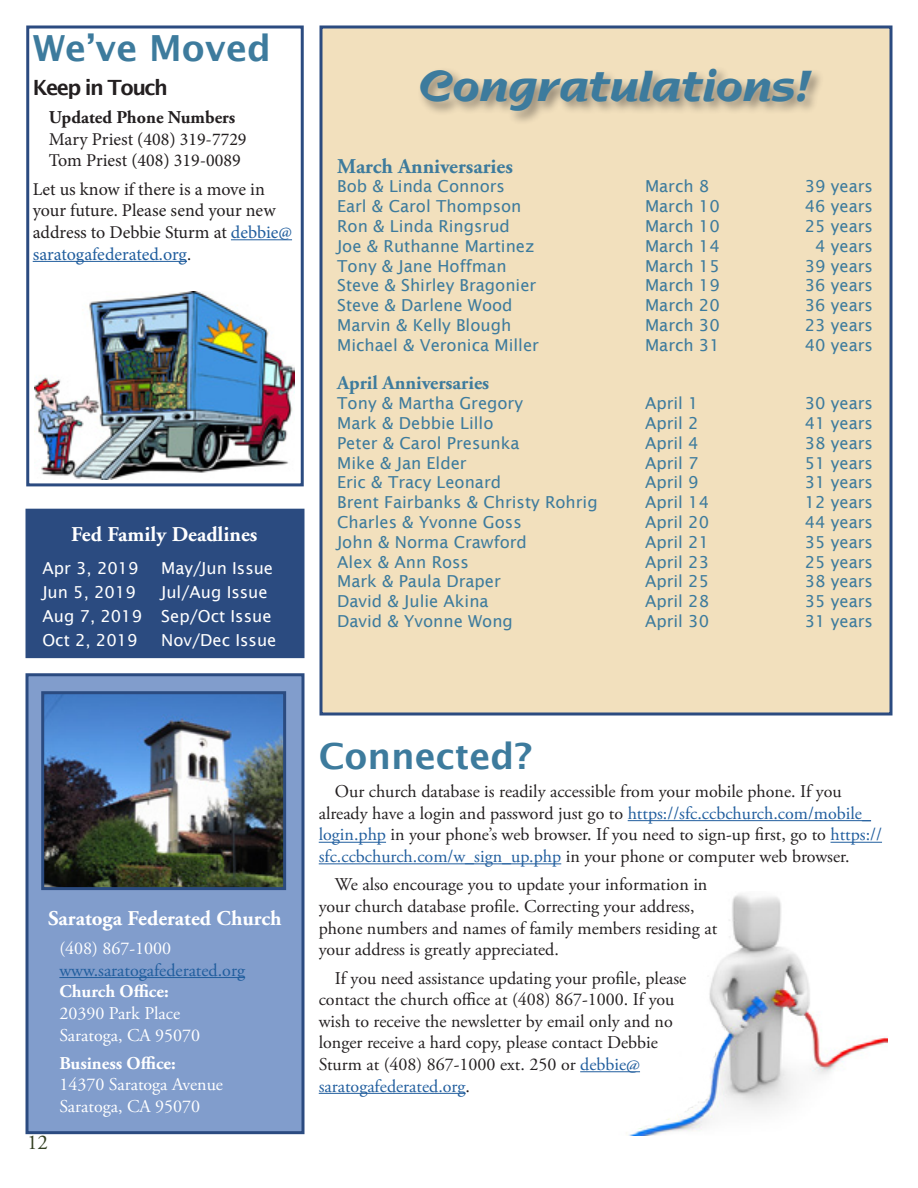
<style>
.page{position:relative;width:918px;height:1188px;background:#fff}
.page>*{position:absolute;margin:0;border:0;box-sizing:border-box;transform-origin:0 0}
.t1{font:700 45px "Nadianne";color:#3d7b9d}
.t2{font:600 36px "Lucida Sans";color:#3d7b9d}
.t3{font:700 21px "Adobe Garamond";color:#fff}
.t4{font:700 21px "Adobe Garamond Pro";color:#3d7b9d}
.t5{font:600 21px "Lucida Sans";letter-spacing:-.075em;color:#231f20}
.t6{font:21px "Adobe Garamond Pro";color:#323f21}
.t7{font:700 19.5px "Adobe Garamond Pro";color:#3d7b9d}
.t8{font:18px/21.6px "Adobe Garamond Pro";color:#231f20}
.t9{font:18px/21.6px "Minion Pro";color:#231f20}
.t10{font:18px/21.6px "Adobe Garamond Pro";color:#fff}
.t11{font:700 18px "Adobe Garamond Pro";color:#fff}
.t12{font:18px "Adobe Garamond Pro";color:#215e9e}
.t13{font:700 18px "Adobe Garamond Pro";color:#231f20}
.t14{font:16.5px "Lucida Sans";color:#3d7b9d}
.t15{font:16.5px/24px "Lucida Sans";color:#fff}
.s1{color:#215e9e}
</style>
<div class="page">
<hr style="left:628px;top:820px;width:243px;height:1px;background:#215e9e">
<hr style="left:319px;top:842px;width:67px;height:1px;background:#215e9e">
<hr style="left:831px;top:842px;width:51px;height:1px;background:#215e9e">
<hr style="left:319px;top:863px;width:242px;height:1px;background:#215e9e">
<hr style="left:580px;top:1071px;width:60px;height:1px;background:#215e9e">
<hr style="left:319px;top:1093px;width:147px;height:1px;background:#215e9e">
<img style="left:618px;top:894px;width:270px;height:241px">
<div style="left:26px;top:673px;width:278px;height:461px;background:#819dcc;border:3px solid #2b4b80"></div>
<div style="left:26px;top:509px;width:278px;height:149px;background:#2b4b80"></div>
<div style="left:320px;top:26px;width:572px;height:690px;background:#f2e0bd;border:3px solid #2b4b80"></div>
<img style="left:45px;top:695px;width:237px;height:191px">
<div style="left:41px;top:691px;width:245px;height:199px;border:3px solid #2b4b80"></div>
<div style="left:26px;top:26px;width:278px;height:460px;border:3px solid #2b4b80"></div>
<hr style="left:59px;top:977px;width:186px;height:1px;background:#215e9e">
<hr style="left:231px;top:239px;width:61px;height:1px;background:#215e9e">
<hr style="left:33px;top:261px;width:154px;height:1px;background:#215e9e">
<div style="left:417px;top:66px;width:408px;height:58px;background:#231f20;opacity:.45"></div>
<img style="left:35px;top:292px;width:259px;height:188px">
<h2 class="t2" style="left:33px;top:28px;width:240px">We’ve Moved</h2>
<p class="t5" style="left:33px;top:75px;width:137px">Keep in Touch</p>
<p class="t13" style="left:49px;top:107px;width:188px">Updated Phone Numbers</p>
<p class="t9" style="left:49px;top:128px;width:199px">Mary Priest (408) 319-7729<br>Tom Priest (408) 319-0089</p>
<p class="t9" style="left:33px;top:178px;width:261px">Let us know if there is a move in your future. Please send your new address to Debbie Sturm at <span class="s1">debbie@ saratogafederated.org</span>.</p>
<p class="t3" style="left:71px;top:523px;width:188px">Fed Family Deadlines</p>
<p class="t15" style="left:42px;top:556px;width:98px">Apr 3, 2019</p>
<p class="t15" style="left:161px;top:556px;width:113px">May/Jun Issue</p>
<p class="t15" style="left:42px;top:580px;width:95px">Jun 5, 2019</p>
<p class="t15" style="left:42px;top:580px;width:231px;text-indent:119px">Jul/Aug Issue<br>Aug 7, 2019 Sep/Oct Issue<br>Oct 2, 2019</p>
<p class="t15" style="left:161px;top:628px;width:117px">Nov/Dec Issue</p>
<h1 class="t1" style="left:418px;top:58px;width:394px">Congratulations!</h1>
<p class="t4" style="left:337px;top:154px;width:177px">March Anniversaries</p>
<p class="t14" style="left:337px;top:177px;width:169px">Bob &amp; Linda Connors</p>
<p class="t14" style="left:645px;top:177px;width:66px">March 8</p>
<p class="t14" style="left:805px;top:177px;width:70px">39 years</p>
<p class="t14" style="left:337px;top:197px;width:186px">Earl &amp; Carol Thompson</p>
<p class="t14" style="left:645px;top:197px;width:76px">March 10</p>
<p class="t14" style="left:805px;top:197px;width:70px">46 years</p>
<p class="t14" style="left:337px;top:217px;width:174px">Ron &amp; Linda Ringsrud</p>
<p class="t14" style="left:645px;top:217px;width:76px">March 10</p>
<p class="t14" style="left:805px;top:217px;width:70px">25 years</p>
<p class="t14" style="left:337px;top:236px;width:199px">Joe &amp; Ruthanne Martinez</p>
<p class="t14" style="left:645px;top:236px;width:76px">March 14</p>
<p class="t14" style="left:815px;top:236px;width:59px">4 years</p>
<p class="t14" style="left:337px;top:256px;width:171px">Tony &amp; Jane Hoffman</p>
<p class="t14" style="left:645px;top:256px;width:76px">March 15</p>
<p class="t14" style="left:805px;top:256px;width:70px">39 years</p>
<p class="t14" style="left:337px;top:276px;width:201px">Steve &amp; Shirley Bragonier</p>
<p class="t14" style="left:645px;top:276px;width:76px">March 19</p>
<p class="t14" style="left:805px;top:276px;width:70px">36 years</p>
<p class="t14" style="left:337px;top:296px;width:177px">Steve &amp; Darlene Wood</p>
<p class="t14" style="left:645px;top:296px;width:76px">March 20</p>
<p class="t14" style="left:805px;top:296px;width:70px">36 years</p>
<p class="t14" style="left:337px;top:316px;width:176px">Marvin &amp; Kelly Blough</p>
<p class="t14" style="left:645px;top:316px;width:76px">March 30</p>
<p class="t14" style="left:805px;top:316px;width:70px">23 years</p>
<p class="t14" style="left:337px;top:335px;width:203px">Michael &amp; Veronica Miller</p>
<p class="t14" style="left:645px;top:335px;width:76px">March 31</p>
<p class="t14" style="left:805px;top:335px;width:70px">40 years</p>
<p class="t7" style="left:337px;top:372px;width:153px">April Anniversaries</p>
<p class="t14" style="left:337px;top:394px;width:187px">Tony &amp; Martha Gregory</p>
<p class="t14" style="left:645px;top:394px;width:55px">April 1</p>
<p class="t14" style="left:805px;top:394px;width:70px">30 years</p>
<p class="t14" style="left:337px;top:414px;width:158px">Mark &amp; Debbie Lillo</p>
<p class="t14" style="left:645px;top:414px;width:55px">April 2</p>
<p class="t14" style="left:805px;top:414px;width:70px">41 years</p>
<p class="t14" style="left:337px;top:434px;width:184px">Peter &amp; Carol Presunka</p>
<p class="t14" style="left:645px;top:434px;width:55px">April 4</p>
<p class="t14" style="left:805px;top:434px;width:70px">38 years</p>
<p class="t14" style="left:337px;top:453px;width:131px">Mike &amp; Jan Elder</p>
<p class="t14" style="left:645px;top:453px;width:55px">April 7</p>
<p class="t14" style="left:805px;top:453px;width:70px">51 years</p>
<p class="t14" style="left:337px;top:473px;width:165px">Eric &amp; Tracy Leonard</p>
<p class="t14" style="left:645px;top:473px;width:55px">April 9</p>
<p class="t14" style="left:805px;top:473px;width:70px">31 years</p>
<p class="t14" style="left:337px;top:493px;width:262px">Brent Fairbanks &amp; Christy Rohrig</p>
<p class="t14" style="left:645px;top:493px;width:66px">April 14</p>
<p class="t14" style="left:805px;top:493px;width:70px">12 years</p>
<p class="t14" style="left:337px;top:513px;width:186px">Charles &amp; Yvonne Goss</p>
<p class="t14" style="left:645px;top:513px;width:66px">April 20</p>
<p class="t14" style="left:805px;top:513px;width:70px">44 years</p>
<p class="t14" style="left:337px;top:533px;width:191px">John &amp; Norma Crawford</p>
<p class="t14" style="left:645px;top:533px;width:66px">April 21</p>
<p class="t14" style="left:805px;top:533px;width:70px">35 years</p>
<p class="t14" style="left:337px;top:552px;width:133px">Alex &amp; Ann Ross</p>
<p class="t14" style="left:645px;top:552px;width:66px">April 23</p>
<p class="t14" style="left:805px;top:552px;width:70px">25 years</p>
<p class="t14" style="left:337px;top:572px;width:165px">Mark &amp; Paula Draper</p>
<p class="t14" style="left:645px;top:572px;width:66px">April 25</p>
<p class="t14" style="left:805px;top:572px;width:70px">38 years</p>
<p class="t14" style="left:337px;top:592px;width:153px">David &amp; Julie Akina</p>
<p class="t14" style="left:645px;top:592px;width:66px">April 28</p>
<p class="t14" style="left:805px;top:592px;width:70px">35 years</p>
<p class="t14" style="left:337px;top:612px;width:177px">David &amp; Yvonne Wong</p>
<p class="t14" style="left:645px;top:612px;width:66px">April 30</p>
<p class="t14" style="left:805px;top:612px;width:70px">31 years</p>
<p class="t3" style="left:48px;top:907px;width:235px">Saratoga Federated Church</p>
<p class="t10" style="left:59px;top:938px;width:113px">(408) 867-1000</p>
<p class="t12" style="left:59px;top:959px;width:187px">www.saratogafederated.org</p>
<p class="t11" style="left:59px;top:981px;width:111px">Church Office:</p>
<p class="t10" style="left:59px;top:1003px;width:142px">20390 Park Place<br>Saratoga, CA 95070</p>
<p class="t11" style="left:59px;top:1053px;width:118px">Business Office:</p>
<p class="t10" style="left:59px;top:1075px;width:165px">14370 Saratoga Avenue<br>Saratoga, CA 95070</p>
<p class="t6" style="left:27px;top:1130px;width:22px">12</p>
<h2 class="t2" style="left:319px;top:735px;width:215px">Connected?</h2>
<p class="t8" style="left:319px;top:781px;width:565px;text-indent:16px">Our church database is readily accessible from your mobile phone. If you already have a login and password just go to <span class="s1">https://sfc.ccbchurch.com/mobile_ login.php</span> in your phone’s web browser. If you need to sign-up first, go to <span class="s1">https:// sfc.ccbchurch.com/w_sign_up.php</span> in your phone or computer web browser.</p>
<p class="t8" style="left:319px;top:875px;width:400px;text-indent:16px">We also encourage you to update your information in your church database profile. Correcting your address, phone numbers and names of family members residing at your address is greatly appreciated.</p>
<p class="t8" style="left:319px;top:968px;width:369px;text-indent:16px">If you need assistance updating your profile, please contact the church office at (408) 867-1000. If you wish to receive the newsletter by email only and no longer receive a hard copy, please contact Debbie Sturm at (408) 867-1000 ext. 250 or <span class="s1">debbie@ saratogafederated.org</span>.</p>
</div>
